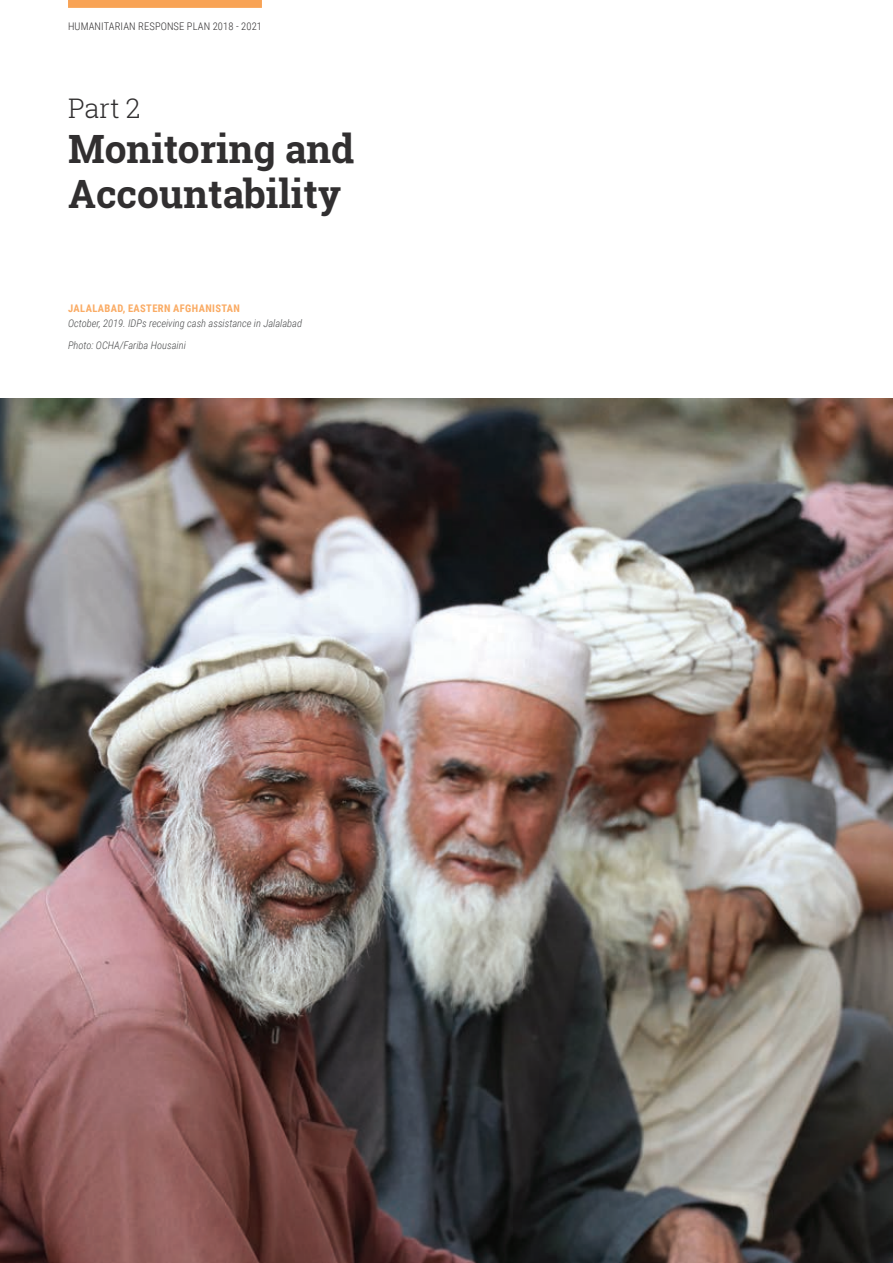
<style>
.page{position:relative;width:893px;height:1263px;background:#fff}
.page>*{position:absolute;margin:0;border:0;box-sizing:border-box;transform-origin:0 0}
.t1{font:700 39px/45px "Roboto Slab";color:#312f30}
.Section_number{font:300 27px "Roboto Slab";color:#312f30}
.Caption___Credit{font:italic 300 10.5px "Roboto Condensed";color:#4a4b4c}
.t2{font:300 10.5px "Roboto Condensed";letter-spacing:.01em;color:#312f30}
.t3{font:700 10.5px "Roboto Condensed";letter-spacing:.035em;color:#faab64}
</style>
<div class="page">
<div style="left:68px;top:0;width:194px;height:8px;background:#f8a355"></div>
<img style="left:0;top:399px;width:893px;height:864px">
<p class="t2" style="left:68px;top:19px;width:195px">HUMANITARIAN RESPONSE PLAN 2018 - 2021</p>
<p class="Section_number" style="left:68px;top:90px;width:74px">Part 2</p>
<p class="t1" style="left:68px;top:126px;width:288px">Monitoring and<br>Accountability</p>
<p class="t3" style="left:68px;top:301px;width:173px">JALALABAD, EASTERN AFGHANISTAN</p>
<p class="Caption___Credit" style="left:68px;top:316px;width:236px">October, 2019. IDPs receiving cash assistance in Jalalabad</p>
<p class="Caption___Credit" style="left:68px;top:337px;width:119px">Photo: OCHA/Fariba Housaini</p>
</div>
